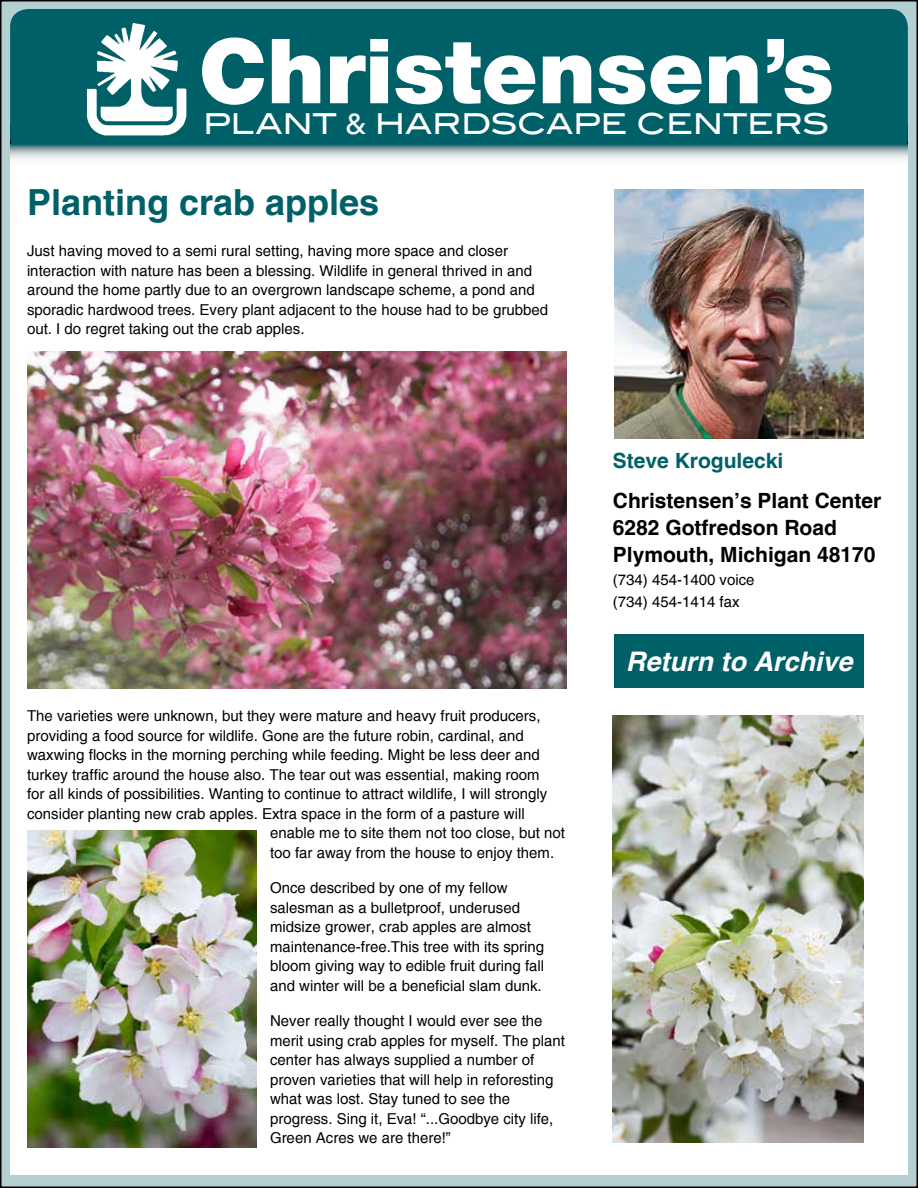
<style>
.page{position:relative;width:918px;height:1188px;background:#fff}
.page>*{position:absolute;margin:0;border:0;box-sizing:border-box;transform-origin:0 0}
.t1{font:900 90px "Helvetica Neue LT Std";color:#fff}
.t2{font:700 36px "Helvetica";color:#006068}
.t3{font:28.8px "Blair ITC Std";letter-spacing:-.01em;color:#fff}
.t4{font:italic 700 27px "Helvetica";color:#fff}
.t5{font:700 21px/27px "Helvetica";color:#000}
.t6{font:700 21px "Helvetica";color:#006068}
.t7{font:15px/19.5px "Helvetica";color:#000}
.s1{font-family:"Avenir LT Std";font-weight:500}
</style>
<div class="page">
<div style="left:1px;top:1px;width:916px;height:1186px;background:#b3cfd2"></div>
<div style="left:10px;top:155px;width:898px;height:1019px;background:#fff"></div>
<div style="left:10px;top:9px;width:898px;height:146px;background:#006068;border-radius:18px"></div>
<img style="left:86px;top:23px;width:101px;height:113px">
<svg style="left:10px;top:144px;width:898px;height:16px"></svg>
<div style="left:614px;top:634px;width:250px;height:54px;background:#006068"></div>
<img style="left:614px;top:189px;width:250px;height:250px">
<img style="left:613px;top:716px;width:251px;height:426px">
<img style="left:27px;top:351px;width:540px;height:337px">
<img style="left:27px;top:830px;width:229px;height:318px">
<h1 class="t1" style="left:199px;top:17px;width:636px">Christensen’s</h1>
<h3 class="t3" style="left:203px;top:106px;width:628px">PLANT <span class="s1">&amp;</span> HARDSCAPE CENTERS</h3>
<h2 class="t2" style="left:27px;top:180px;width:354px">Planting crab apples</h2>
<p class="t7" style="left:27px;top:242px;width:523px">Just having moved to a semi rural setting, having more space and closer interaction with nature has been a blessing. Wildlife in general thrived in and around the home partly due to an overgrown landscape scheme, a pond and sporadic hardwood trees. Every plant adjacent to the house had to be grubbed out. I do regret taking out the crab apples.</p>
<p class="t7" style="left:27px;top:707px;width:515px">The varieties were unknown, but they were mature and heavy fruit producers,</p>
<p class="t7" style="left:27px;top:726px;width:498px">providing a food source for wildlife. Gone are the future robin, cardinal, and</p>
<p class="t7" style="left:27px;top:746px;width:514px">waxwing flocks in the morning perching while feeding. Might be less deer and</p>
<p class="t7" style="left:27px;top:765px;width:514px">turkey traffic around the house also. The tear out was essential, making room</p>
<p class="t7" style="left:27px;top:785px;width:522px">for all kinds of possibilities. Wanting to continue to attract wildlife, I will strongly</p>
<p class="t7" style="left:27px;top:804px;width:499px">consider planting new crab apples. Extra space in the form of a pasture will</p>
<p class="t7" style="left:270px;top:824px;width:297px">enable me to site them not too close, but not</p>
<p class="t7" style="left:270px;top:843px;width:286px">too far away from the house to enjoy them.</p>
<p class="t7" style="left:270px;top:879px;width:276px">Once described by one of my fellow salesman as a bulletproof, underused midsize grower, crab apples are almost maintenance-free.This tree with its spring bloom giving way to edible fruit during fall and winter will be a beneficial slam dunk.</p>
<p class="t7" style="left:270px;top:1012px;width:297px">Never really thought I would ever see the merit using crab apples for myself. The plant center has always supplied a number of proven varieties that will help in reforesting what was lost. Stay tuned to see the progress. Sing it, Eva! “...Goodbye city life, Green Acres we are there!”</p>
<h3 class="t6" style="left:613px;top:447px;width:172px">Steve Krogulecki</h3>
<h3 class="t5" style="left:613px;top:488px;width:270px">Christensen’s Plant Center<br>6282 Gotfredson Road<br>Plymouth, Michigan 48170</h3>
<p class="t7" style="left:613px;top:569px;width:143px;line-height:22.5px">(734) 454-1400 voice (734) 454-1414 fax</p>
<h3 class="t4" style="left:626px;top:645px;width:228px">Return to Archive</h3>
</div>
